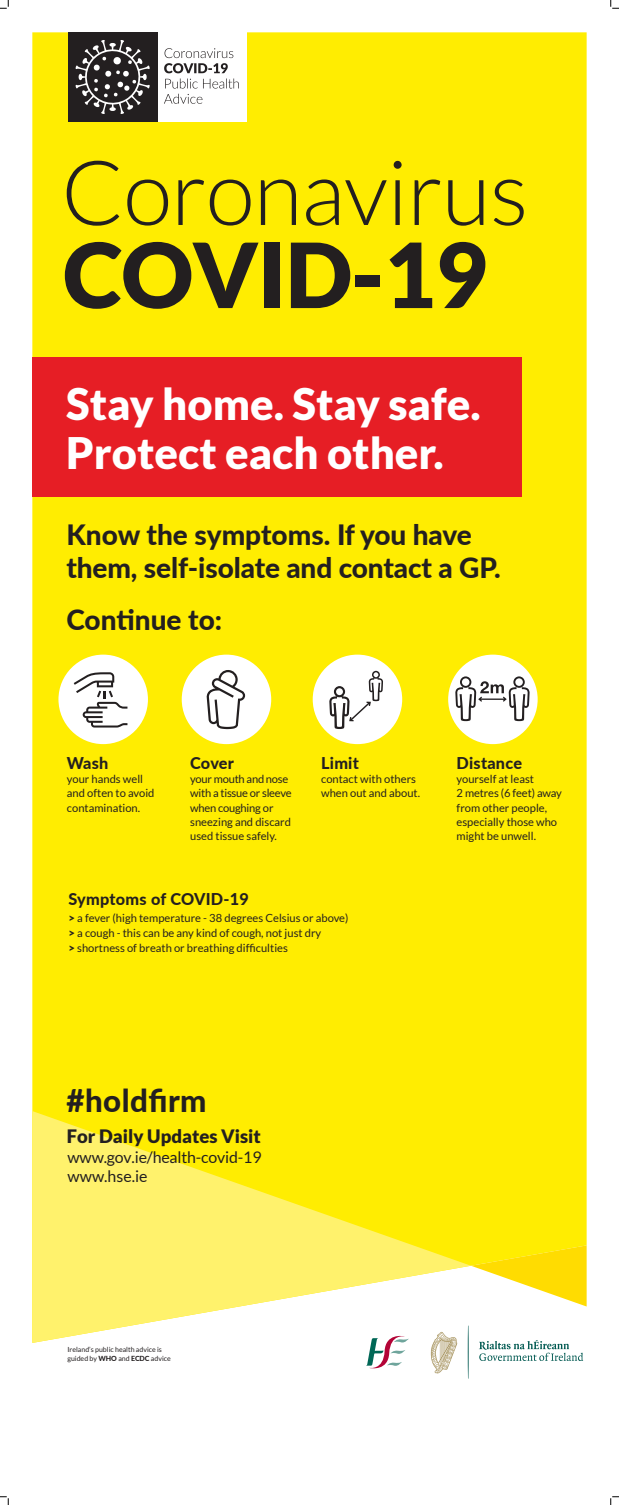
<style>
.page{position:relative;width:619px;height:1505px;background:#fff}
.page>*{position:absolute;margin:0;border:0;box-sizing:border-box;transform-origin:0 0}
.t1{font:300 89.83px "Lato";letter-spacing:-.01em;color:#231f20}
.t2{font:900 89.83px "Lato";letter-spacing:-.01em;color:#231f20}
.t3{font:900 43.5px/49.2px "Lato";color:#fff}
.t4{font:800 31.25px "Lato";letter-spacing:.015em;color:#231f20}
.t5{font:800 28.02px/33px "Lato";letter-spacing:-.005em;color:#231f20}
.t6{font:900 18.5px "Lato";color:#231f20}
.t7{font:800 16.27px "Lato";letter-spacing:.015em;color:#231f20}
.t8{font:15.95px/18.4px "Lato";letter-spacing:-.01em;color:#231f20}
.t9{font:11.18px/14.2px "Lato";color:#231f20}
.t10{font:11.18px/14.2px "Lato";letter-spacing:-.02em;color:#231f20}
.t11{font:7.03px/9.1px "Lato";color:#231f20}
.s1{font-weight:900}
.s2{font-weight:800}
</style>
<div class="page">
<div style="left:32px;top:32px;width:555px;height:1275px;background:#ffed01"></div>
<svg style="left:32px;top:1111px;width:439px;height:232px;fill:#fff26c"></svg>
<svg style="left:471px;top:1245px;width:116px;height:61px"></svg>
<svg style="left:366px;top:1333px;width:43px;height:36px"></svg>
<svg style="left:479px;top:1340px;width:104px;height:21px"></svg>
<svg style="left:468px;top:1325px;width:1px;height:53px"></svg>
<svg style="left:431px;top:1332px;width:26px;height:41px"></svg>
<div style="left:157px;top:32px;width:89px;height:90px;background:#fff"></div>
<svg style="left:164px;top:48px;width:75px;height:56px"></svg>
<div style="left:68px;top:32px;width:89px;height:90px;background:#231f20"></div>
<svg style="left:76px;top:40px;width:74px;height:74px"></svg>
<div style="left:58px;top:654px;width:90px;height:90px;background:#fff;border-radius:50%"></div>
<svg style="left:74px;top:672px;width:53px;height:55px"></svg>
<div style="left:182px;top:654px;width:89px;height:90px;background:#fff;border-radius:50%"></div>
<svg style="left:207px;top:670px;width:38px;height:59px"></svg>
<div style="left:448px;top:654px;width:90px;height:90px;background:#fff;border-radius:50%"></div>
<svg style="left:455px;top:676px;width:74px;height:45px"></svg>
<div style="left:313px;top:655px;width:89px;height:89px;background:#fff;border-radius:50%"></div>
<svg style="left:329px;top:671px;width:54px;height:58px"></svg>
<div style="left:32px;top:358px;width:490px;height:139px;background:#e61e25"></div>
<svg style="left:0;top:0;width:9px;height:9px"></svg>
<svg style="left:0;top:1496px;width:9px;height:9px"></svg>
<svg style="left:610px;top:0;width:9px;height:9px"></svg>
<svg style="left:610px;top:1496px;width:9px;height:9px"></svg>
<h1 class="t1" style="left:61px;top:145px;width:469px">Coronavirus</h1>
<h1 class="t2" style="left:63px;top:223px;width:425px">COVID-19</h1>
<h2 class="t3" style="left:66px;top:378px;width:416px">Stay home. Stay safe.<br>Protect each other.</h2>
<h3 class="t5" style="left:66px;top:517px;width:436px">Know the symptoms. If you have them, self-isolate and contact a GP.</h3>
<h3 class="t5" style="left:66px;top:602px;width:157px">Continue to:</h3>
<h3 class="t7" style="left:67px;top:751px;width:43px">Wash</h3>
<p class="t9" style="left:67px;top:772px;width:89px">your hands well and often to avoid contamination.</p>
<h3 class="t7" style="left:190px;top:751px;width:45px">Cover</h3>
<p class="t10" style="left:190px;top:772px;width:103px">your mouth and nose with a tissue or sleeve when coughing or sneezing and discard used tissue safely.</p>
<h3 class="t7" style="left:321px;top:751px;width:39px">Limit</h3>
<p class="t9" style="left:321px;top:772px;width:100px">contact with others when out and about.</p>
<h3 class="t7" style="left:69px;top:887px;width:182px">Symptoms of COVID-19</h3>
<p class="t9" style="left:69px;top:910px;width:281px;line-height:15.3px"><span class="s1">&gt;</span> a fever (high temperature - 38 degrees Celsius or above) <span class="s1">&gt;</span> a cough - this can be any kind of cough, not just dry<br><span class="s1">&gt;</span> shortness of breath or breathing difficulties</p>
<h3 class="t7" style="left:457px;top:751px;width:67px">Distance</h3>
<p class="t9" style="left:457px;top:772px;width:107px">yourself at least<br>2 metres (6 feet) away from other people, especially those who might be unwell.</p>
<h3 class="t4" style="left:66px;top:1077px;width:142px">#holdfirm</h3>
<h3 class="t6" style="left:67px;top:1125px;width:196px">For Daily Updates Visit</h3>
<h3 class="t8" style="left:68px;top:1148px;width:196px">www.gov.ie/health-covid-19 www.hse.ie</h3>
<p class="t11" style="left:67px;top:1344px;width:105px">Ireland’s public health advice is guided by <span class="s2">WHO</span> and <span class="s2">ECDC</span> advice</p>
</div>
